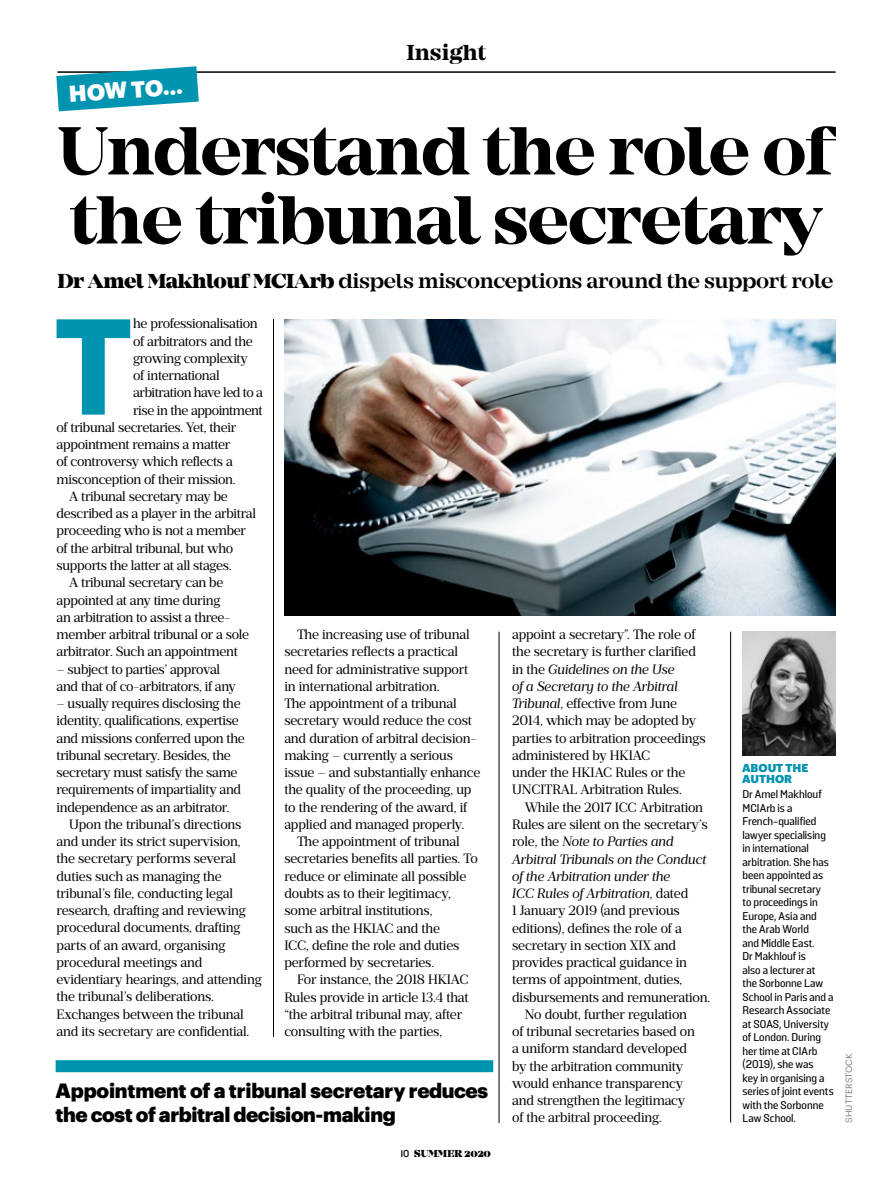
<style>
.page{position:relative;width:893px;height:1191px;background:#fff}
.page>*{position:absolute;margin:0;border:0;box-sizing:border-box;transform-origin:0 0}
.t1{font:142.95px "Knockout HTF51 Middleweight";color:#0094b1}
.t2{font:700 70.5px/69px "Mirador";letter-spacing:-.025em;color:#000}
.t3{font:900 22.5px "Graphik";color:#fff}
.t4{font:700 22.5px "Mirador";color:#000}
.t5{font:600 21px "Mirador";letter-spacing:-.02em;color:#000}
.t6{font:900 20.25px/24px "Graphik";letter-spacing:-.02em;color:#000}
.t7{font:13.5px/17.2px "Prumo Text";letter-spacing:-.015em;color:#000}
.t8{font:italic 13.5px "Prumo Text";letter-spacing:-.01em;color:#000}
.t9{font:13.5px "Prumo Text";letter-spacing:-.035em;color:#000}
.t10{font:500 11.25px/13.5px "Solido";color:#000}
.t11{font:900 11.25px/11.2px "Graphik";letter-spacing:-.005em;color:#0094b1}
.t12{font:900 10.5px "Mirador";letter-spacing:.01em;color:#000}
.t13{font:9px "Graphik";letter-spacing:.005em;color:#7c7b7b}
.s1{font-weight:800}
.s2{font-family:"Knockout HTF31 Junior Middlewt";font-weight:400}
.s3{font-style:italic}
.s4{font-style:normal}
</style>
<div class="page">
<hr style="left:499px;top:631px;width:1px;height:492px;background:#000">
<hr style="left:730px;top:631px;width:1px;height:491px;background:#000">
<hr style="left:57px;top:71px;width:779px;height:2px;background:#000">
<svg style="left:56px;top:66px;width:143px;height:45px"></svg>
<img style="left:284px;top:319px;width:552px;height:297px">
<hr style="left:273px;top:319px;width:1px;height:718px;background:#000">
<img style="left:742px;top:631px;width:93px;height:124px">
<div style="left:56px;top:1060px;width:437px;height:12px;background:#0094b1"></div>
<h3 class="t3" style="left:68px;top:76px;width:116px;rotate:-4deg">HOW TO...</h3>
<h3 class="t4" style="left:406px;top:39px;width:82px">Insight</h3>
<h2 class="t2" style="left:57px;top:118px;width:778px">Understand the role of the tribunal secretary</h2>
<h3 class="t5" style="left:57px;top:269px;width:778px"><span class="s1">Dr Amel Makhlouf MCIArb</span> dispels misconceptions around the support role</h3>
<h1 class="t1" style="left:54px;top:289px;width:81px">T</h1>
<p class="t7" style="left:133px;top:315px;width:126px">he professionalisation</p>
<p class="t7" style="left:133px;top:332px;width:121px">of arbitrators and the</p>
<p class="t7" style="left:133px;top:350px;width:116px">growing complexity</p>
<p class="t7" style="left:133px;top:367px;width:88px">of international</p>
<p class="t9" style="left:133px;top:385px;width:131px">arbitration have led to a</p>
<p class="t7" style="left:133px;top:401px;width:131px">rise in the appointment</p>
<p class="t7" style="left:57px;top:419px;width:181px">of tribunal secretaries. Yet, their</p>
<p class="t7" style="left:57px;top:436px;width:175px">appointment remains a matter</p>
<p class="t7" style="left:57px;top:453px;width:178px">of controversy which reflects a</p>
<p class="t7" style="left:57px;top:470px;width:181px">misconception of their mission.</p>
<p class="t7" style="left:69px;top:488px;width:160px">A tribunal secretary may be</p>
<p class="t7" style="left:57px;top:505px;width:201px">described as a player in the arbitral</p>
<p class="t7" style="left:57px;top:522px;width:191px">proceeding who is not a member</p>
<p class="t7" style="left:57px;top:539px;width:178px">of the arbitral tribunal, but who</p>
<p class="t7" style="left:57px;top:557px;width:176px">supports the latter at all stages.</p>
<p class="t7" style="left:69px;top:574px;width:156px">A tribunal secretary can be</p>
<p class="t7" style="left:57px;top:591px;width:165px">appointed at any time during</p>
<p class="t7" style="left:57px;top:608px;width:175px">an arbitration to assist a three-</p>
<p class="t7" style="left:57px;top:626px;width:194px">member arbitral tribunal or a sole</p>
<p class="t7" style="left:57px;top:643px;width:183px">arbitrator. Such an appointment</p>
<p class="t7" style="left:57px;top:660px;width:181px">– subject to parties’ approval and that of co-arbitrators, if any</p>
<p class="t7" style="left:57px;top:695px;width:190px">– usually requires disclosing the identity, qualifications, expertise and missions conferred upon the tribunal secretary. Besides, the secretary must satisfy the same requirements of impartiality and independence as an arbitrator.</p>
<p class="t7" style="left:57px;top:816px;width:207px;text-indent:13px">Upon the tribunal’s directions and under its strict supervision, the secretary performs several duties such as managing the tribunal’s file, conducting legal research, drafting and reviewing procedural documents, drafting parts of an award, organising procedural meetings and evidentiary hearings, and attending the tribunal’s deliberations.<br>Exchanges between the tribunal and its secretary are confidential.</p>
<p class="t7" style="left:297px;top:626px;width:174px">The increasing use of tribunal</p>
<p class="t7" style="left:284px;top:643px;width:175px">secretaries reflects a practical</p>
<p class="t7" style="left:284px;top:660px;width:185px">need for administrative support</p>
<p class="t7" style="left:284px;top:678px;width:157px">in international arbitration.</p>
<p class="t7" style="left:284px;top:695px;width:174px">The appointment of a tribunal</p>
<p class="t7" style="left:284px;top:712px;width:189px">secretary would reduce the cost</p>
<p class="t7" style="left:284px;top:729px;width:194px">and duration of arbitral decision-</p>
<p class="t7" style="left:284px;top:747px;width:170px">making – currently a serious</p>
<p class="t7" style="left:284px;top:764px;width:198px">issue – and substantially enhance</p>
<p class="t7" style="left:284px;top:781px;width:189px">the quality of the proceeding, up</p>
<p class="t7" style="left:284px;top:798px;width:184px">to the rendering of the award, if</p>
<p class="t7" style="left:284px;top:816px;width:181px">applied and managed properly.</p>
<p class="t7" style="left:297px;top:833px;width:164px">The appointment of tribunal</p>
<p class="t7" style="left:284px;top:850px;width:195px">secretaries benefits all parties. To</p>
<p class="t7" style="left:284px;top:867px;width:183px">reduce or eliminate all possible</p>
<p class="t7" style="left:284px;top:885px;width:168px">doubts as to their legitimacy,</p>
<p class="t7" style="left:284px;top:902px;width:150px">some arbitral institutions,</p>
<p class="t7" style="left:284px;top:919px;width:157px">such as the HKIAC and the</p>
<p class="t7" style="left:284px;top:936px;width:177px">ICC, define the role and duties</p>
<p class="t7" style="left:284px;top:954px;width:151px">performed by secretaries.</p>
<p class="t7" style="left:297px;top:971px;width:173px">For instance, the 2018 HKIAC</p>
<p class="t7" style="left:284px;top:988px;width:186px">Rules provide in article 13.4 that</p>
<p class="t7" style="left:284px;top:1005px;width:179px">“the arbitral tribunal may, after</p>
<p class="t7" style="left:284px;top:1023px;width:159px">consulting with the parties,</p>
<h3 class="t6" style="left:56px;top:1076px;width:434px">Appointment of a tribunal secretary reduces the cost of arbitral decision-making</h3>
<p class="t12" style="left:400px;top:1146px;width:92px"><span class="s2">10</span> SUMMER 2020</p>
<p class="t7" style="left:512px;top:626px;width:195px">appoint a secretary”. The role of the secretary is further clarified in the <span class="s3">Guidelines on the Use<br>of a Secretary to the Arbitral<br>Tribunal</span>, effective from June<br>2014, which may be adopted by parties to arbitration proceedings administered by HKIAC<br>under the HKIAC Rules or the<br>UNCITRAL Arbitration Rules.</p>
<p class="t7" style="left:525px;top:798px;width:180px">While the 2017 ICC Arbitration</p>
<p class="t7" style="left:512px;top:816px;width:197px">Rules are silent on the secretary’s</p>
<p class="t8" style="left:512px;top:833px;width:163px"><span class="s4">role, the</span> Note to Parties and</p>
<p class="t8" style="left:512px;top:851px;width:196px">Arbitral Tribunals on the Conduct</p>
<p class="t8" style="left:512px;top:868px;width:160px">of the Arbitration under the</p>
<p class="t8" style="left:512px;top:885px;width:178px">ICC Rules of Arbitration<span class="s4">, dated</span></p>
<p class="t7" style="left:512px;top:902px;width:169px">1 January 2019 (and previous</p>
<p class="t7" style="left:512px;top:919px;width:171px">editions), defines the role of a</p>
<p class="t7" style="left:512px;top:936px;width:166px">secretary in section XIX and</p>
<p class="t7" style="left:512px;top:954px;width:176px">provides practical guidance in</p>
<p class="t7" style="left:512px;top:971px;width:172px">terms of appointment, duties,</p>
<p class="t7" style="left:512px;top:988px;width:200px">disbursements and remuneration.</p>
<p class="t7" style="left:525px;top:1005px;width:164px">No doubt, further regulation</p>
<p class="t7" style="left:512px;top:1023px;width:184px">of tribunal secretaries based on</p>
<p class="t7" style="left:512px;top:1040px;width:177px">a uniform standard developed</p>
<p class="t7" style="left:512px;top:1057px;width:173px">by the arbitration community</p>
<p class="t7" style="left:512px;top:1074px;width:172px">would enhance transparency</p>
<p class="t7" style="left:512px;top:1092px;width:175px">and strengthen the legitimacy</p>
<p class="t7" style="left:512px;top:1109px;width:151px">of the arbitral proceeding.</p>
<p class="t11" style="left:742px;top:761px;width:68px">ABOUT THE<br>AUTHOR</p>
<p class="t10" style="left:742px;top:788px;width:93px">Dr Amel Makhlouf<br>MCIArb is a<br>French-qualified lawyer specialising in international arbitration. She has been appointed as tribunal secretary<br>to proceedings in<br>Europe, Asia and the Arab World<br>and Middle East.<br>Dr Makhlouf is<br>also a lecturer at<br>the Sorbonne Law<br>School in Paris and a<br>Research Associate at SOAS, University of London. During her time at CIArb (2019), she was<br>key in organising a series of joint events with the Sorbonne<br>Law School.</p>
<p class="t13" style="left:842px;top:1123px;width:71px;rotate:-90deg">SHUTTERSTOCK</p>
</div>
